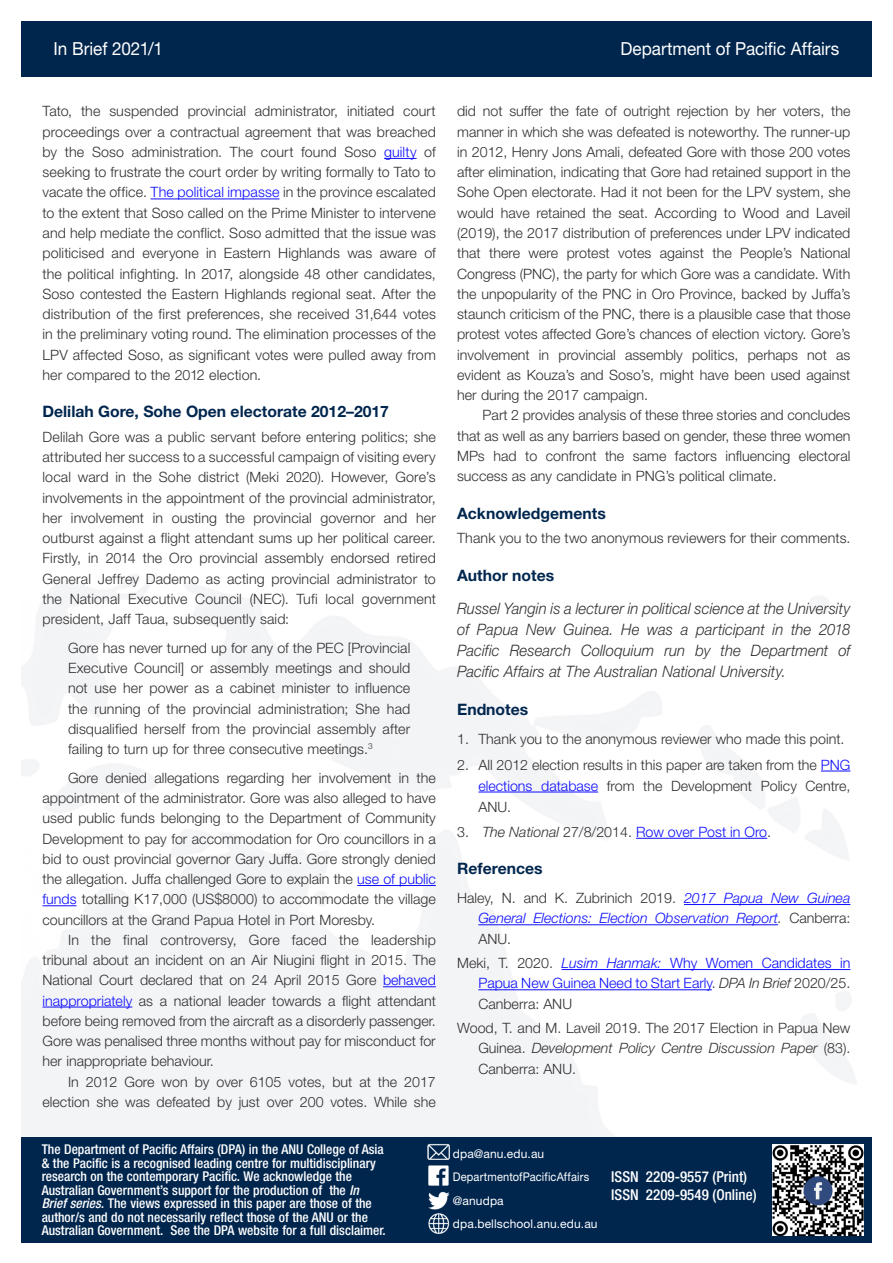
<style>
.page{position:relative;width:893px;height:1263px;background:#fff}
.page>*{position:absolute;margin:0;border:0;box-sizing:border-box;transform-origin:0 0}
.Heading{font:18px "Helvetica Neue LT Std";letter-spacing:-.005em;color:#fff;scale:.95 1}
.Author_notes{font:italic 300 15.75px/21px "Helvetica Neue LT Std";letter-spacing:.005em;color:#312f30;text-align:justify;scale:.95 1}
.Heading_1{font:700 15.75px "Helvetica Neue LT Std";color:#00264e}
.t1{font:500 condensed 15px "Helvetica Neue LT Std";color:#fff}
.PARA_2{font:300 14.25px/20.2px "Helvetica Neue LT Std";color:#312f30;text-align:justify}
.PARA_1{font:300 14.25px/20.2px "Helvetica Neue LT Std";letter-spacing:.01em;color:#312f30;text-align:justify}
.Block_quote{font:300 14.25px/20.2px "Helvetica Neue LT Std";letter-spacing:.01em;color:#312f30;text-align:justify}
.References{font:300 14.25px/20.2px "Helvetica Neue LT Std";color:#0d0dff;text-align:justify}
.References-2{font:300 14.25px/20.2px "Helvetica Neue LT Std";color:#312f30;text-align:justify}
.References-3{font:italic 300 14.25px/20.2px "Helvetica Neue LT Std";color:#0d0dff;text-align:justify}
.t2{font:500 condensed 13.5px/13.5px "Helvetica Neue LT Std";color:#fff}
.PARA_2-2{font:12px "Helvetica Neue LT Std";letter-spacing:.015em;color:#fff}
.PARA_2-3{font:12px "Helvetica Neue LT Std";letter-spacing:.015em;color:#fff;scale:.92 1}
.s1{color:#0d0dff}
.s2{color:#312f30}
.s3{font-style:italic;color:#312f30}
.s4{font-style:normal;color:#312f30}
.s5{font-style:italic}
</style>
<div class="page">
<div style="left:21px;top:1137px;width:851px;height:105px;background:#00264e"></div>
<img style="left:772px;top:1144px;width:92px;height:92px">
<img style="left:427px;top:1144px;width:23px;height:90px">
<div style="left:21px;top:21px;width:851px;height:56px;background:#00264e"></div>
<hr style="left:384px;top:158px;width:33px;height:1px;background:#0d0dff">
<hr style="left:151px;top:199px;width:128px;height:1px;background:#0d0dff">
<hr style="left:357px;top:885px;width:79px;height:1px;background:#0d0dff">
<hr style="left:43px;top:905px;width:34px;height:1px;background:#0d0dff">
<hr style="left:383px;top:986px;width:53px;height:1px;background:#0d0dff">
<hr style="left:43px;top:1007px;width:89px;height:1px;background:#0d0dff">
<svg style="left:821px;top:771px;width:29px;height:1px"></svg>
<hr style="left:478px;top:792px;width:120px;height:1px;background:#0d0dff">
<hr style="left:636px;top:838px;width:131px;height:1px;background:#0d0dff">
<hr style="left:684px;top:904px;width:166px;height:1px;background:#0d0dff">
<hr style="left:478px;top:924px;width:300px;height:1px;background:#0d0dff">
<hr style="left:561px;top:969px;width:289px;height:1px;background:#0d0dff">
<hr style="left:478px;top:989px;width:234px;height:1px;background:#0d0dff">
<p class="Heading" style="left:54px;top:38px;width:117px">In Brief 2021/1</p>
<p class="Heading" style="left:620px;top:38px;width:232px">Department of Pacific Affairs</p>
<p class="PARA_1" style="left:43px;top:101px;width:395px">Tato, the suspended provincial administrator, initiated court proceedings over a contractual agreement that was breached by the Soso administration. The court found Soso <span class="s1">guilty</span> of seeking to frustrate the court order by writing formally to Tato to vacate the office. <span class="s1">The political impasse</span> in the province escalated to the extent that Soso called on the Prime Minister to intervene and help mediate the conflict. Soso admitted that the issue was politicised and everyone in Eastern Highlands was aware of the political infighting. In 2017, alongside 48 other candidates, Soso contested the Eastern Highlands regional seat. After the distribution of the first preferences, she received 31,644 votes in the preliminary voting round. The elimination processes of the LPV affected Soso, as significant votes were pulled away from her compared to the 2012 election.</p>
<p class="Heading_1" style="left:43px;top:402px;width:348px">Delilah Gore, Sohe Open electorate 2012–2017</p>
<p class="PARA_1" style="left:43px;top:426px;width:395px">Delilah Gore was a public servant before entering politics; she attributed her success to a successful campaign of visiting every local ward in the Sohe district (Meki 2020). However, Gore’s involvements in the appointment of the provincial administrator, her involvement in ousting the provincial governor and her outburst against a flight attendant sums up her political career.<br>Firstly, in 2014 the Oro provincial assembly endorsed retired General Jeffrey Dademo as acting provincial administrator to the National Executive Council (NEC). Tufi local government president, Jaff Taua, subsequently said:</p>
<p class="Block_quote" style="left:68px;top:637px;width:344px">Gore has never turned up for any of the PEC [Provincial Executive Council] or assembly meetings and should not use her power as a cabinet minister to influence the running of the provincial administration; She had disqualified herself from the provincial assembly after failing to turn up for three consecutive meetings.<sup>3</sup></p>
<p class="PARA_2" style="left:43px;top:767px;width:395px;text-indent:26px">Gore denied allegations regarding her involvement in the appointment of the administrator. Gore was also alleged to have used public funds belonging to the Department of Community Development to pay for accommodation for Oro councillors in a bid to oust provincial governor Gary Juffa. Gore strongly denied the allegation. Juffa challenged Gore to explain the <span class="s1">use of public funds</span> totalling K17,000 (US$8000) to accommodate the village councillors at the Grand Papua Hotel in Port Moresby.</p>
<p class="PARA_2" style="left:43px;top:929px;width:395px;text-indent:26px">In the final controversy, Gore faced the leadership tribunal about an incident on an Air Niugini flight in 2015. The National Court declared that on 24 April 2015 Gore <span class="s1">behaved inappropriately</span> as a national leader towards a flight attendant before being removed from the aircraft as a disorderly passenger.<br>Gore was penalised three months without pay for misconduct for her inappropriate behaviour.</p>
<p class="PARA_2" style="left:43px;top:1071px;width:395px;text-align:right">In 2012 Gore won by over 6105 votes, but at the 2017 election she was defeated by just over 200 votes. While she</p>
<p class="PARA_2" style="left:457px;top:101px;width:395px">did not suffer the fate of outright rejection by her voters, the manner in which she was defeated is noteworthy. The runner-up in 2012, Henry Jons Amali, defeated Gore with those 200 votes after elimination, indicating that Gore had retained support in the Sohe Open electorate. Had it not been for the LPV system, she would have retained the seat. According to Wood and Laveil (2019), the 2017 distribution of preferences under LPV indicated that there were protest votes against the People’s National Congress (PNC), the party for which Gore was a candidate. With the unpopularity of the PNC in Oro Province, backed by Juffa’s staunch criticism of the PNC, there is a plausible case that those protest votes affected Gore’s chances of election victory. Gore’s involvement in provincial assembly politics, perhaps not as evident as Kouza’s and Soso’s, might have been used against her during the 2017 campaign.</p>
<p class="PARA_2" style="left:457px;top:405px;width:395px;text-indent:26px">Part 2 provides analysis of these three stories and concludes that as well as any barriers based on gender, these three women MPs had to confront the same factors influencing electoral success as any candidate in PNG’s political climate.</p>
<p class="Heading_1" style="left:457px;top:503px;width:150px">Acknowledgements</p>
<p class="PARA_1" style="left:457px;top:527px;width:395px">Thank you to the two anonymous reviewers for their comments.</p>
<p class="Heading_1" style="left:457px;top:565px;width:99px">Author notes</p>
<p class="Author_notes" style="left:457px;top:598px;width:416px">Russel Yangin is a lecturer in political science at the University of Papua New Guinea. He was a participant in the 2018<br>Pacific Research Colloquium run by the Department of Pacific Affairs at The Australian National University.</p>
<p class="Heading_1" style="left:457px;top:699px;width:73px">Endnotes</p>
<p class="PARA_2" style="left:457px;top:729px;width:389px">1. Thank you to the anonymous reviewer who made this point.</p>
<p class="PARA_2" style="left:478px;top:754px;width:374px;line-height:21px;text-indent:-21px">2. All 2012 election results in this paper are taken from the <span class="s1">PNG elections database</span> from the Development Policy Centre, ANU.</p>
<p class="References" style="left:457px;top:821px;width:316px"><span class="s2">3.</span> <span class="s3">The National</span> <span class="s2">27/8/2014.</span> Row over Post in Oro<span class="s2">.</span></p>
<p class="Heading_1" style="left:457px;top:859px;width:87px">References</p>
<p class="References-3" style="left:478px;top:888px;width:374px;text-indent:-21px"><span class="s4">Haley, N. and K. Zubrinich 2019.</span> 2017 Papua New Guinea General Elections: Election Observation Report<span class="s2">.</span> <span class="s4">Canberra:<br>ANU.</span></p>
<p class="References" style="left:478px;top:953px;width:374px;text-indent:-21px"><span class="s2">Meki, T. 2020.</span> <span class="s5">Lusim Hanmak:</span> Why Women Candidates in Papua New Guinea Need to Start Early<span class="s2">.</span> <span class="s3">DPA In Brief</span> <span class="s2">2020/25.<br>Canberra: ANU</span></p>
<p class="References-2" style="left:478px;top:1018px;width:374px;text-indent:-21px">Wood, T. and M. Laveil 2019. The 2017 Election in Papua New Guinea. <span class="s5">Development Policy Centre Discussion Paper</span> (83).<br>Canberra: ANU.</p>
<p class="t2" style="left:42px;top:1142px;width:346px">The Department of Pacific Affairs (DPA) in the ANU College of Asia &amp; the Pacific is a recognised leading centre for multidisciplinary research on the contemporary Pacific. We acknowledge the Australian Government’s support for the production of the <span class="s5">In Brief series.</span> The views expressed in this paper are those of the author/s and do not necessarily reflect those of the ANU or the Australian Government. See the DPA website for a full disclaimer.</p>
<p class="PARA_2-2" style="left:453px;top:1147px;width:93px">dpa@anu.edu.au</p>
<p class="PARA_2-3" style="left:453px;top:1170px;width:150px">DepartmentofPacificAffairs</p>
<p class="PARA_2-2" style="left:453px;top:1193px;width:52px">@anudpa</p>
<p class="PARA_2-2" style="left:453px;top:1216px;width:146px">dpa.bellschool.anu.edu.au</p>
<p class="t1" style="left:611px;top:1168px;width:137px">ISSN 2209-9557 (Print)</p>
<p class="t1" style="left:611px;top:1186px;width:147px">ISSN 2209-9549 (Online)</p>
</div>
